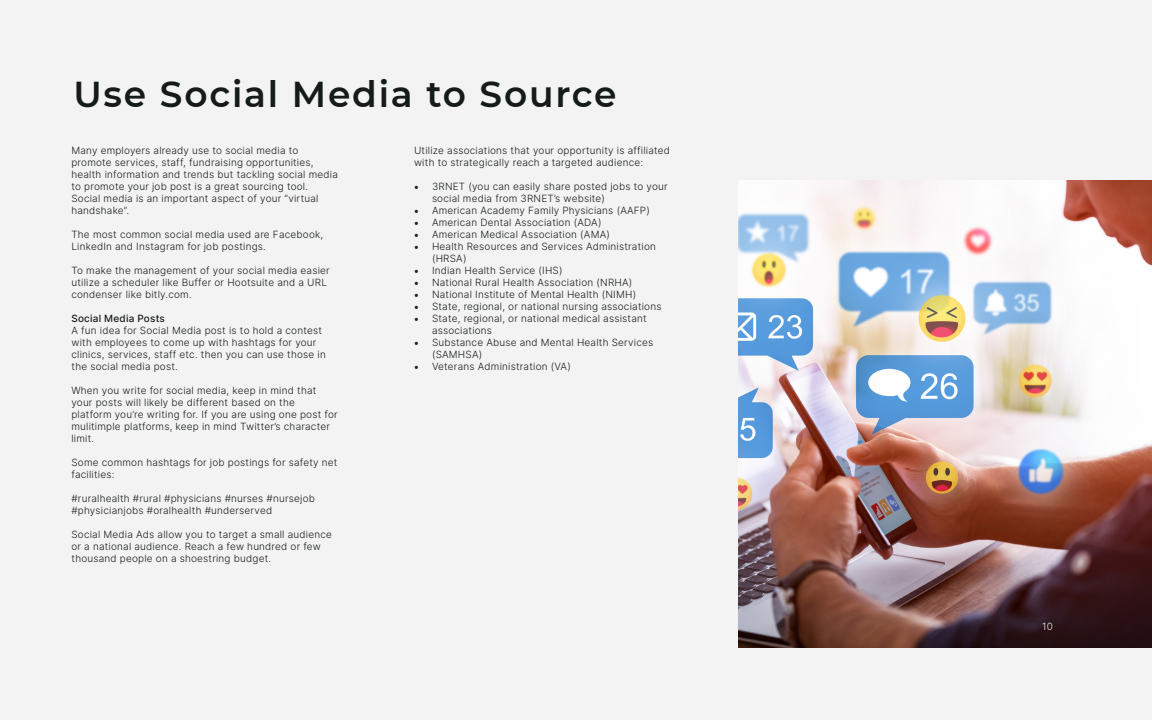
<style>
.page{position:relative;width:1152px;height:720px;background:#f3f3f3}
.page>*{position:absolute;margin:0;border:0;box-sizing:border-box;transform-origin:0 0}
.t1{font:600 36px "Montserrat";letter-spacing:.05em;color:#151b18}
.t2{font:300 10px/12px "Inter";letter-spacing:.02em;color:#151b18}
.t3{font:10px "Inter";letter-spacing:.02em;color:#151b18}
.t4{font:300 10px "Inter";color:#f3f3f3}
.s1{font-family:"Minion Pro";font-weight:400;font-size:12px;color:#231f20}
</style>
<div class="page">
<img style="left:738px;top:180px;width:414px;height:468px">
<p class="t1" style="left:73px;top:69px;width:545px">Use Social Media to Source</p>
<p class="t2" style="left:414px;top:144px;width:258px">Utilize associations that your opportunity is affiliated with to strategically reach a targeted audience:</p>
<p class="t2" style="left:432px;top:180px;width:237px;text-indent:-18px"><span class="s1">•</span> 3RNET (you can easily share posted jobs to your social media from 3RNET’s website)</p>
<p class="t2" style="left:414px;top:204px;width:237px"><span class="s1">•</span> American Academy Family Physicians (AAFP)</p>
<p class="t2" style="left:414px;top:216px;width:189px"><span class="s1">•</span> American Dental Association (ADA)</p>
<p class="t2" style="left:414px;top:228px;width:197px"><span class="s1">•</span> American Medical Association (AMA)</p>
<p class="t2" style="left:432px;top:240px;width:225px;text-indent:-18px"><span class="s1">•</span> Health Resources and Services Administration (HRSA)</p>
<p class="t2" style="left:414px;top:264px;width:150px"><span class="s1">•</span> Indian Health Service (IHS)</p>
<p class="t2" style="left:414px;top:276px;width:220px"><span class="s1">•</span> National Rural Health Association (NRHA)</p>
<p class="t2" style="left:414px;top:288px;width:224px"><span class="s1">•</span> National Institute of Mental Health (NIMH)</p>
<p class="t2" style="left:414px;top:300px;width:249px"><span class="s1">•</span> State, regional, or national nursing associations</p>
<p class="t2" style="left:432px;top:312px;width:216px;text-indent:-18px"><span class="s1">•</span> State, regional, or national medical assistant associations</p>
<p class="t2" style="left:432px;top:336px;width:223px;text-indent:-18px"><span class="s1">•</span> Substance Abuse and Mental Health Services (SAMHSA)</p>
<p class="t2" style="left:414px;top:360px;width:158px"><span class="s1">•</span> Veterans Administration (VA)</p>
<p class="t2" style="left:71px;top:144px;width:268px">Many employers already use to social media to promote services, staff, fundraising opportunities, health information and trends but tackling social media to promote your job post is a great sourcing tool.<br>Social media is an important aspect of your “virtual handshake”.</p>
<p class="t2" style="left:71px;top:228px;width:253px">The most common social media used are Facebook,<br>LinkedIn and Instagram for job postings.</p>
<p class="t2" style="left:71px;top:264px;width:260px">To make the management of your social media easier utilize a scheduler like Buffer or Hootsuite and a URL condenser like bitly.com.</p>
<p class="t3" style="left:71px;top:311px;width:95px">Social Media Posts</p>
<p class="t2" style="left:71px;top:324px;width:256px">A fun idea for Social Media post is to hold a contest with employees to come up with hashtags for your clinics, services, staff etc. then you can use those in the social media post.</p>
<p class="t2" style="left:71px;top:384px;width:268px">When you write for social media, keep in mind that your posts will likely be different based on the<br>platform you’re writing for. If you are using one post for mulitimple platforms, keep in mind Twitter’s character limit.</p>
<p class="t2" style="left:71px;top:456px;width:267px">Some common hashtags for job postings for safety net facilities:</p>
<p class="t2" style="left:71px;top:492px;width:245px">#ruralhealth #rural #physicians #nurses #nursejob #physicianjobs #oralhealth #underserved</p>
<p class="t2" style="left:71px;top:528px;width:262px">Social Media Ads allow you to target a small audience or a national audience. Reach a few hundred or few thousand people on a shoestring budget.</p>
<p class="t4" style="left:1042px;top:619px;width:12px">10</p>
</div>
